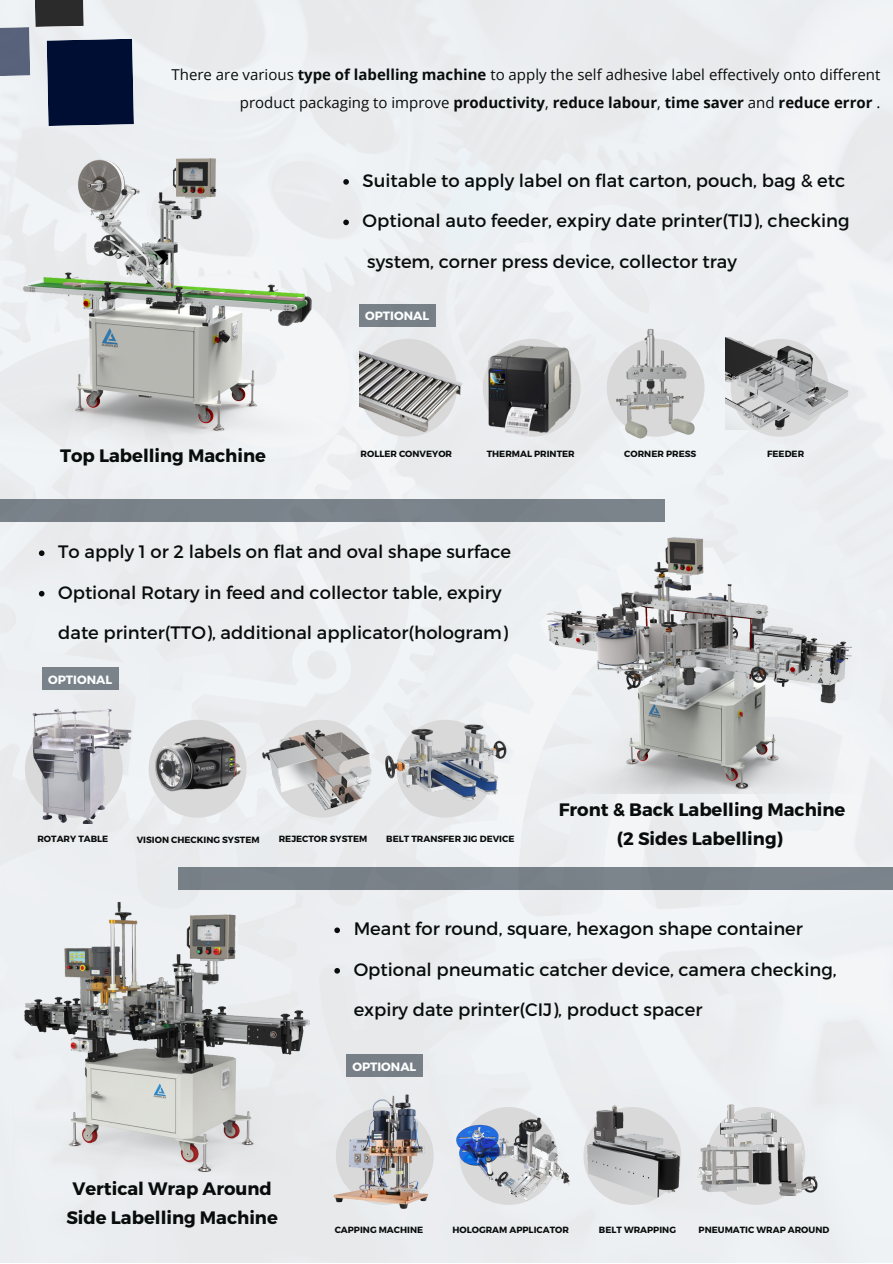
<style>
.page{position:relative;width:893px;height:1264px;background:#fff}
.page>*{position:absolute;margin:0;border:0;box-sizing:border-box;transform-origin:0 0}
.t1{font:18px "Montserrat";color:#080d0c}
.t2{font:700 18px/29.2px "Montserrat";color:#080d0c;text-align:center}
.t3{font:15px/28px "Open Sans";color:#080d0c;text-align:right}
.t4{font:700 12px "Montserrat";color:#fdffff}
.t5{font:700 9px "Montserrat";color:#080d0c}
.s1{font-weight:700}
</style>
<div class="page">
<div style="left:0;top:0;width:892px;height:1262px;background:#eceef1"></div>
<svg style="left:39px;top:550px;width:5px;height:6px"></svg>
<svg style="left:39px;top:591px;width:5px;height:5px"></svg>
<div style="left:149px;top:719px;width:97px;height:98px;background:#d9d9d9;border-radius:50%"></div>
<div style="left:272px;top:719px;width:98px;height:98px;background:#d9d9d9;border-radius:50%"></div>
<div style="left:178px;top:867px;width:714px;height:23px;background:#798189"></div>
<img style="left:0;top:890px;width:372px;height:287px">
<svg style="left:334px;top:927px;width:6px;height:6px"></svg>
<svg style="left:334px;top:968px;width:6px;height:5px"></svg>
<div style="left:459px;top:1106px;width:98px;height:98px;background:#d9d9d9;border-radius:50%"></div>
<div style="left:707px;top:1106px;width:98px;height:98px;background:#d9d9d9;border-radius:50%"></div>
<img style="left:0;top:120px;width:478px;height:378px">
<svg style="left:343px;top:179px;width:6px;height:6px"></svg>
<svg style="left:343px;top:219px;width:6px;height:6px"></svg>
<div style="left:482px;top:339px;width:98px;height:97px;background:#d9d9d9;border-radius:50%"></div>
<div style="left:730px;top:339px;width:98px;height:97px;background:#d9d9d9;border-radius:50%"></div>
<div style="left:0;top:499px;width:665px;height:22px;background:#7a828a"></div>
<svg style="left:0;top:0;width:134px;height:126px;background:#6c7387"></svg>
<img style="left:468px;top:521px;width:424px;height:272px">
<img style="left:20px;top:697px;width:114px;height:126px">
<img style="left:484px;top:335px;width:90px;height:104px">
<img style="left:725px;top:338px;width:131px;height:91px">
<div style="left:359px;top:304px;width:76px;height:22px;background:#788188"></div>
<div style="left:42px;top:667px;width:76px;height:22px;background:#7a828a"></div>
<div style="left:346px;top:1054px;width:76px;height:22px;background:#777f86"></div>
<img style="left:608px;top:320px;width:95px;height:127px">
<img style="left:147px;top:728px;width:102px;height:82px">
<img style="left:326px;top:1088px;width:105px;height:125px">
<img style="left:579px;top:1099px;width:102px;height:108px">
<img style="left:359px;top:339px;width:107px;height:104px">
<img style="left:776px;top:1131px;width:43px;height:64px">
<img style="left:695px;top:1099px;width:81px;height:101px">
<img style="left:455px;top:1115px;width:123px;height:86px">
<img style="left:382px;top:707px;width:127px;height:108px">
<img style="left:254px;top:726px;width:141px;height:88px">
<p class="t3" style="left:171px;top:60px;width:710px">There are various <span class="s1">type of labelling machine</span> to apply the self adhesive label effectively onto different product packaging to improve <span class="s1">productivity</span>, <span class="s1">reduce labour</span>, <span class="s1">time saver</span> and <span class="s1">reduce error</span> .</p>
<p class="t1" style="left:362px;top:169px;width:484px">Suitable to apply label on flat carton, pouch, bag &amp; etc</p>
<p class="t1" style="left:362px;top:209px;width:488px">Optional auto feeder, expiry date printer(TIJ), checking</p>
<p class="t1" style="left:367px;top:250px;width:371px">system, corner press device, collector tray</p>
<p class="t2" style="left:60px;top:440px;width:207px">Top Labelling Machine</p>
<p class="t4" style="left:365px;top:308px;width:65px">OPTIONAL</p>
<p class="t5" style="left:360px;top:448px;width:93px">ROLLER CONVEYOR</p>
<p class="t5" style="left:486px;top:448px;width:89px">THERMAL PRINTER</p>
<p class="t5" style="left:624px;top:448px;width:73px">CORNER PRESS</p>
<p class="t5" style="left:767px;top:447px;width:39px">FEEDER</p>
<p class="t1" style="left:58px;top:540px;width:454px">To apply 1 or 2 labels on flat and oval shape surface</p>
<p class="t1" style="left:58px;top:580px;width:445px">Optional Rotary in feed and collector table, expiry</p>
<p class="t1" style="left:58px;top:621px;width:451px">date printer(TTO), additional applicator(hologram)</p>
<p class="t4" style="left:48px;top:671px;width:65px">OPTIONAL</p>
<p class="t5" style="left:37px;top:832px;width:72px">ROTARY TABLE</p>
<p class="t5" style="left:137px;top:833px;width:124px">VISION CHECKING SYSTEM</p>
<p class="t5" style="left:279px;top:833px;width:90px">REJECTOR SYSTEM</p>
<p class="t5" style="left:386px;top:833px;width:130px">BELT TRANSFER JIG DEVICE</p>
<p class="t2" style="left:558px;top:794px;width:288px">Front &amp; Back Labelling Machine (2 Sides Labelling)</p>
<p class="t1" style="left:353px;top:917px;width:450px">Meant for round, square, hexagon shape container</p>
<p class="t1" style="left:353px;top:957px;width:484px">Optional pneumatic catcher device, camera checking,</p>
<p class="t1" style="left:353px;top:998px;width:350px">expiry date printer(CIJ), product spacer</p>
<p class="t2" style="left:66px;top:1173px;width:213px">Vertical Wrap Around<br>Side Labelling Machine</p>
<p class="t4" style="left:352px;top:1059px;width:65px">OPTIONAL</p>
<p class="t5" style="left:334px;top:1223px;width:90px">CAPPING MACHINE</p>
<p class="t5" style="left:452px;top:1223px;width:118px">HOLOGRAM APPLICATOR</p>
<p class="t5" style="left:599px;top:1223px;width:79px">BELT WRAPPING</p>
<p class="t5" style="left:698px;top:1223px;width:132px">PNEUMATIC WRAP AROUND</p>
</div>
